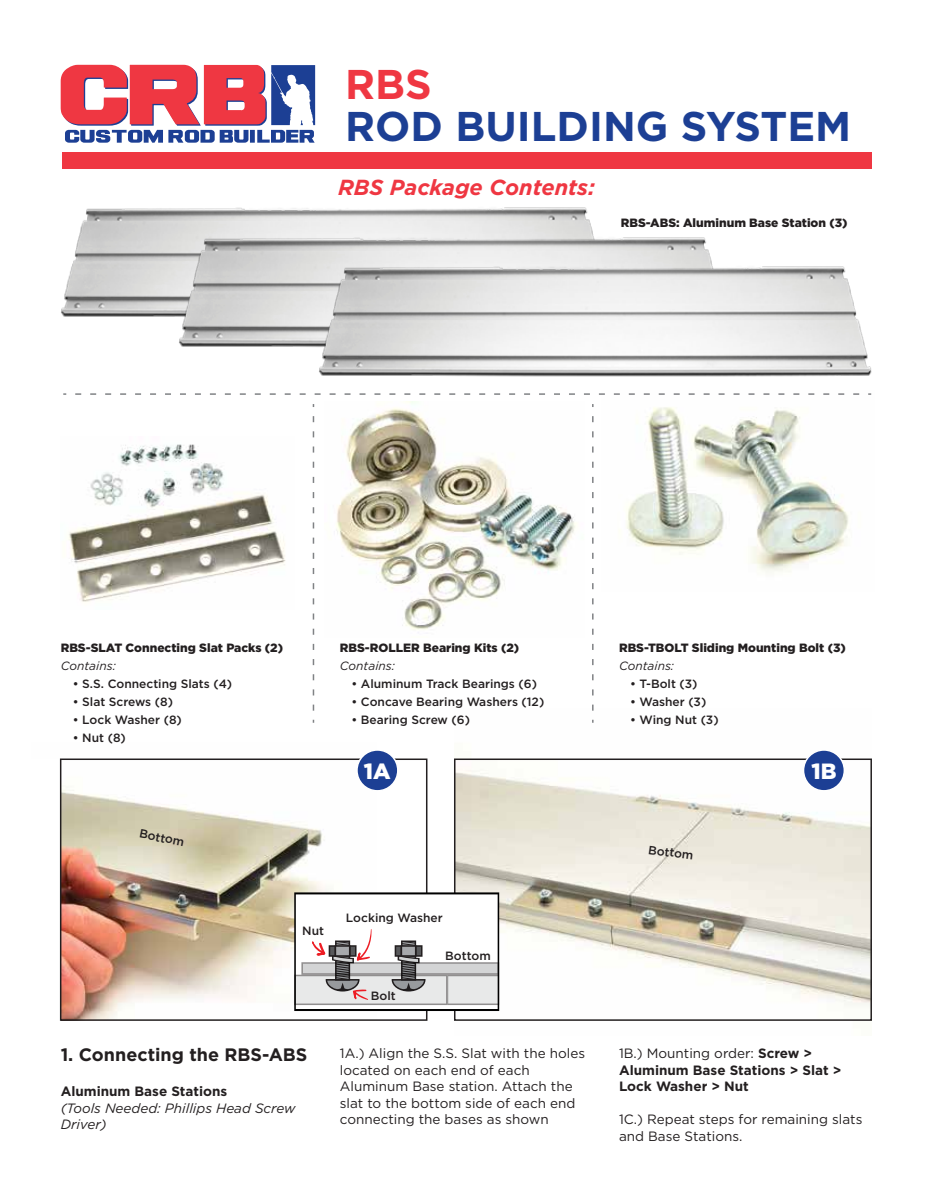
<style>
.page{position:relative;width:932px;height:1202px;background:#fff}
.page>*{position:absolute;margin:0;border:0;box-sizing:border-box;transform-origin:0 0}
.t1{font:700 41.55px "Gotham HTF";color:#1c3f94}
.t2{font:700 41.55px "Gotham HTF";color:#ef3742}
.t3{font:900 22.05px "Gotham HTF";color:#fff}
.t4{font:italic 700 21.75px "Gotham HTF";color:#ef3742}
.t5{font:700 18px "Gotham HTF";color:#231f20}
.t6{font:13.5px/16.5px "Gotham HTF";color:#231f20}
.t7{font:700 13.5px/16.5px "Gotham HTF";color:#231f20}
.t8{font:italic 13.5px/16.5px "Gotham HTF";color:#231f20}
.t9{font:500 12px "Gotham HTF";color:#231f20}
.t10{font:900 12px "Gotham HTF";color:#231f20}
.t11{font:italic 12px "Gotham HTF";color:#231f20}
.s1{font-weight:400}
</style>
<div class="page">
<img style="left:63px;top:785px;width:305px;height:232px">
<img style="left:454px;top:708px;width:417px;height:313px">
<div style="left:454px;top:758px;width:418px;height:262px;border:2px solid #231f20"></div>
<img style="left:626px;top:394px;width:246px;height:179px">
<svg style="left:61px;top:65px;width:254px;height:78px"></svg>
<img style="left:68px;top:444px;width:218px;height:158px">
<img style="left:336px;top:401px;width:241px;height:229px">
<img style="left:61px;top:207px;width:527px;height:110px">
<img style="left:162px;top:216px;width:544px;height:131px">
<img style="left:302px;top:244px;width:570px;height:150px">
<svg style="left:313px;top:416px;width:1px;height:306px"></svg>
<svg style="left:592px;top:416px;width:1px;height:306px"></svg>
<svg style="left:63px;top:393px;width:796px;height:2px"></svg>
<div style="left:62px;top:152px;width:809px;height:17px;background:#ef3742"></div>
<div style="left:803px;top:750px;width:41px;height:40px;background:#1c3f94;border-radius:50%"></div>
<div style="left:802px;top:749px;width:43px;height:42px;border:2px solid #fff;border-radius:50%"></div>
<div style="left:60px;top:758px;width:367px;height:262px;border:2px solid #231f20"></div>
<div style="left:357px;top:750px;width:41px;height:40px;background:#1c3f94;border-radius:50%"></div>
<div style="left:356px;top:749px;width:42px;height:42px;border:2px solid #fff;border-radius:50%"></div>
<svg style="left:294px;top:892px;width:205px;height:119px"></svg>
<h1 class="t2" style="left:345px;top:60px;width:88px">RBS</h1>
<h1 class="t1" style="left:345px;top:102px;width:507px">ROD BUILDING SYSTEM</h1>
<h3 class="t4" style="left:338px;top:175px;width:258px">RBS Package Contents:</h3>
<p class="t10" style="left:620px;top:216px;width:228px">RBS-ABS: Aluminum Base Station (3)</p>
<p class="t10" style="left:61px;top:641px;width:224px">RBS-SLAT Connecting Slat Packs (2)</p>
<p class="t11" style="left:61px;top:659px;width:57px">Contains:</p>
<p class="t9" style="left:73px;top:677px;width:161px">• S.S. Connecting Slats (4)</p>
<p class="t9" style="left:73px;top:695px;width:102px">• Slat Screws (8)</p>
<p class="t9" style="left:73px;top:713px;width:111px">• Lock Washer (8)</p>
<p class="t9" style="left:73px;top:731px;width:55px">• Nut (8)</p>
<p class="t9" style="left:141px;top:826px;width:47px;rotate:11deg">Bottom</p>
<p class="t10" style="left:340px;top:641px;width:181px">RBS-ROLLER Bearing Kits (2)</p>
<p class="t11" style="left:340px;top:659px;width:57px">Contains:</p>
<p class="t9" style="left:351px;top:677px;width:187px">• Aluminum Track Bearings (6)</p>
<p class="t9" style="left:351px;top:695px;width:194px">• Concave Bearing Washers (12)</p>
<p class="t9" style="left:351px;top:713px;width:120px">• Bearing Screw (6)</p>
<p class="t10" style="left:619px;top:641px;width:228px">RBS-TBOLT Sliding Mounting Bolt (3)</p>
<p class="t11" style="left:619px;top:659px;width:57px">Contains:</p>
<p class="t9" style="left:630px;top:677px;width:69px">• T-Bolt (3)</p>
<p class="t9" style="left:630px;top:695px;width:78px">• Washer (3)</p>
<p class="t9" style="left:630px;top:713px;width:90px">• Wing Nut (3)</p>
<h2 class="t3" style="left:364px;top:758px;width:28px">1A</h2>
<h2 class="t3" style="left:811px;top:758px;width:27px">1B</h2>
<p class="t9" style="left:649px;top:842px;width:47px;rotate:8deg">Bottom</p>
<p class="t9" style="left:302px;top:924px;width:23px">Nut</p>
<p class="t9" style="left:346px;top:911px;width:98px">Locking Washer</p>
<p class="t9" style="left:371px;top:989px;width:26px">Bolt</p>
<p class="t9" style="left:445px;top:949px;width:47px">Bottom</p>
<h3 class="t5" style="left:61px;top:1044px;width:248px">1. Connecting the RBS-ABS</h3>
<p class="t7" style="left:61px;top:1082px;width:168px">Aluminum Base Stations</p>
<p class="t8" style="left:61px;top:1099px;width:236px">(Tools Needed: Phillips Head Screw<br>Driver)</p>
<p class="t6" style="left:340px;top:1045px;width:247px">1A.) Align the S.S. Slat with the holes located on each end of each<br>Aluminum Base station. Attach the slat to the bottom side of each end connecting the bases as shown</p>
<p class="t7" style="left:619px;top:1044px;width:224px"><span class="s1">1B.) Mounting order:</span> Screw &gt;<br>Aluminum Base Stations &gt; Slat &gt;<br>Lock Washer &gt; Nut</p>
<p class="t6" style="left:619px;top:1111px;width:245px">1C.) Repeat steps for remaining slats and Base Stations.</p>
</div>
